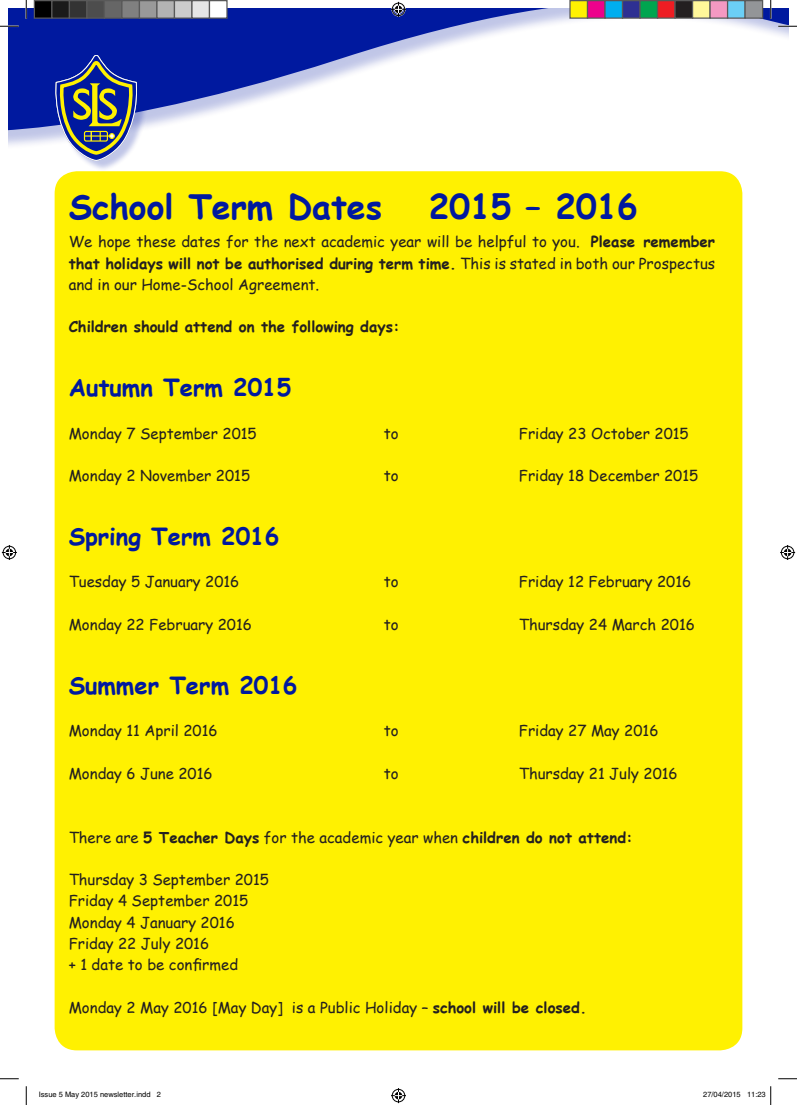
<style>
.page{position:relative;width:797px;height:1105px;background:#fff}
.page>*{position:absolute;margin:0;border:0;box-sizing:border-box;transform-origin:0 0}
.t1{font:700 33.75px "Comic Sans MS";color:#00199f}
.t2{font:700 23.75px "Comic Sans MS";color:#00199f}
.t3{font:15px/21.2px "Comic Sans MS";color:#231f20;text-align:justify}
.t4{font:700 15px "Comic Sans MS";color:#231f20}
.t5{font:7.5px "Helvetica";color:#000}
.s1{font-weight:700}
.s2{font-weight:400}
</style>
<div class="page">
<div style="left:55px;top:171px;width:687px;height:879px;background:#fff101;border-radius:22px"></div>
<svg style="left:9px;top:9px;width:779px;height:137px"></svg>
<div style="left:57px;top:57px;width:92px;height:116px;background:#00199f;opacity:.25"></div>
<svg style="left:56px;top:55px;width:81px;height:106px;background:#606c8c"></svg>
<svg style="left:0;top:25px;width:19px;height:2px"></svg>
<svg style="left:778px;top:25px;width:19px;height:2px"></svg>
<svg style="left:0;top:1078px;width:19px;height:1px"></svg>
<svg style="left:778px;top:1078px;width:19px;height:1px"></svg>
<svg style="left:25px;top:0;width:2px;height:19px"></svg>
<svg style="left:25px;top:1086px;width:2px;height:19px"></svg>
<svg style="left:770px;top:0;width:1px;height:19px"></svg>
<svg style="left:391px;top:2px;width:15px;height:15px"></svg>
<svg style="left:391px;top:1088px;width:15px;height:15px"></svg>
<svg style="left:2px;top:545px;width:15px;height:15px"></svg>
<svg style="left:780px;top:545px;width:15px;height:15px"></svg>
<div style="left:34px;top:1px;width:18px;height:17px;background:#000"></div>
<div style="left:34px;top:0;width:18px;height:19px;border:1px solid #595959"></div>
<div style="left:52px;top:1px;width:17px;height:17px;background:#1a1a1a"></div>
<div style="left:51px;top:0;width:19px;height:19px;border:1px solid #595959"></div>
<div style="left:69px;top:1px;width:18px;height:17px;background:#333"></div>
<div style="left:69px;top:0;width:19px;height:19px;border:1px solid #595959"></div>
<div style="left:87px;top:1px;width:17px;height:17px;background:#4d4d4d"></div>
<div style="left:86px;top:0;width:19px;height:19px;border:1px solid #595959"></div>
<div style="left:104px;top:1px;width:18px;height:17px;background:#666"></div>
<div style="left:104px;top:0;width:18px;height:19px;border:1px solid #595959"></div>
<div style="left:122px;top:1px;width:17px;height:17px;background:#808080"></div>
<div style="left:121px;top:0;width:19px;height:19px;border:1px solid #595959"></div>
<div style="left:139px;top:1px;width:18px;height:17px;background:#999"></div>
<div style="left:139px;top:0;width:19px;height:19px;border:1px solid #595959"></div>
<div style="left:157px;top:1px;width:17px;height:17px;background:#b3b3b3"></div>
<div style="left:156px;top:0;width:19px;height:19px;border:1px solid #595959"></div>
<div style="left:174px;top:1px;width:18px;height:17px;background:#ccc"></div>
<div style="left:174px;top:0;width:18px;height:19px;border:1px solid #595959"></div>
<div style="left:192px;top:1px;width:17px;height:17px;background:#e6e6e6"></div>
<div style="left:191px;top:0;width:19px;height:19px;border:1px solid #595959"></div>
<div style="left:209px;top:1px;width:18px;height:17px;background:#fff"></div>
<div style="left:209px;top:0;width:19px;height:19px;border:1px solid #595959"></div>
<div style="left:570px;top:1px;width:17px;height:17px;background:#fff101"></div>
<div style="left:569px;top:0;width:19px;height:19px;border:1px solid #595959"></div>
<div style="left:587px;top:1px;width:18px;height:17px;background:#ed028c"></div>
<div style="left:587px;top:0;width:18px;height:19px;border:1px solid #595959"></div>
<div style="left:605px;top:1px;width:17px;height:17px;background:#00aeef"></div>
<div style="left:604px;top:0;width:19px;height:19px;border:1px solid #595959"></div>
<div style="left:622px;top:1px;width:18px;height:17px;background:#2e3092"></div>
<div style="left:622px;top:0;width:18px;height:19px;border:1px solid #595959"></div>
<div style="left:640px;top:1px;width:17px;height:17px;background:#00a54f"></div>
<div style="left:639px;top:0;width:19px;height:19px;border:1px solid #595959"></div>
<div style="left:657px;top:1px;width:18px;height:17px;background:#ee1d23"></div>
<div style="left:657px;top:0;width:18px;height:19px;border:1px solid #595959"></div>
<div style="left:675px;top:1px;width:17px;height:17px;background:#231f20"></div>
<div style="left:674px;top:0;width:19px;height:19px;border:1px solid #595959"></div>
<div style="left:692px;top:1px;width:18px;height:17px;background:#fff79a"></div>
<div style="left:692px;top:0;width:18px;height:19px;border:1px solid #595959"></div>
<div style="left:710px;top:1px;width:17px;height:17px;background:#f499c2"></div>
<div style="left:709px;top:0;width:19px;height:19px;border:1px solid #595959"></div>
<div style="left:727px;top:1px;width:18px;height:17px;background:#6bcff6"></div>
<div style="left:727px;top:0;width:18px;height:19px;border:1px solid #595959"></div>
<div style="left:745px;top:1px;width:17px;height:17px;background:#939598"></div>
<div style="left:744px;top:0;width:19px;height:19px;border:1px solid #595959"></div>
<svg style="left:770px;top:1086px;width:1px;height:19px"></svg>
<h1 class="t1" style="left:69px;top:182px;width:315px">School Term Dates</h1>
<h1 class="t1" style="left:429px;top:182px;width:210px">2015 – 2016</h1>
<p class="t3" style="left:69px;top:231px;width:648px">We hope these dates for the next academic year will be helpful to you. <span class="s1">Please remember that holidays will not be authorised during term time.</span> This is stated in both our Prospectus and in our Home-School Agreement.</p>
<p class="t4" style="left:69px;top:316px;width:332px">Children should attend on the following days:</p>
<h2 class="t2" style="left:69px;top:370px;width:224px">Autumn Term 2015</h2>
<p class="t3" style="left:69px;top:422px;width:189px">Monday 7 September 2015</p>
<p class="t3" style="left:384px;top:422px;width:16px">to</p>
<p class="t3" style="left:519px;top:422px;width:171px">Friday 23 October 2015</p>
<p class="t3" style="left:69px;top:465px;width:183px">Monday 2 November 2015</p>
<p class="t3" style="left:384px;top:465px;width:16px">to</p>
<p class="t3" style="left:519px;top:465px;width:181px">Friday 18 December 2015</p>
<h2 class="t2" style="left:69px;top:519px;width:212px">Spring Term 2016</h2>
<p class="t3" style="left:69px;top:571px;width:172px">Tuesday 5 January 2016</p>
<p class="t3" style="left:384px;top:571px;width:16px">to</p>
<p class="t3" style="left:519px;top:571px;width:174px">Friday 12 February 2016</p>
<p class="t3" style="left:69px;top:613px;width:185px">Monday 22 February 2016</p>
<p class="t3" style="left:384px;top:613px;width:16px">to</p>
<p class="t3" style="left:519px;top:613px;width:177px">Thursday 24 March 2016</p>
<h2 class="t2" style="left:69px;top:668px;width:230px">Summer Term 2016</h2>
<p class="t3" style="left:69px;top:720px;width:150px">Monday 11 April 2016</p>
<p class="t3" style="left:384px;top:720px;width:16px">to</p>
<p class="t3" style="left:519px;top:720px;width:141px">Friday 27 May 2016</p>
<p class="t3" style="left:69px;top:762px;width:145px">Monday 6 June 2016</p>
<p class="t3" style="left:384px;top:762px;width:16px">to</p>
<p class="t3" style="left:519px;top:762px;width:160px">Thursday 21 July 2016</p>
<p class="t4" style="left:69px;top:826px;width:565px"><span class="s2">There are</span> 5 Teacher Days <span class="s2">for the academic year when</span> children do not attend:</p>
<p class="t3" style="left:69px;top:868px;width:202px;text-align:left">Thursday 3 September 2015<br>Friday 4 September 2015<br>Monday 4 January 2016<br>Friday 22 July 2016<br>+ 1 date to be confirmed</p>
<p class="t3" style="left:69px;top:996px;width:519px">Monday 2 May 2016 [May Day] is a Public Holiday – <span class="s1">school will be closed.</span></p>
<p class="t5" style="left:39px;top:1090px;width:124px">Issue 5 May 2015 newsletter.indd 2</p>
<p class="t5" style="left:703px;top:1090px;width:64px">27/04/2015 11:23</p>
</div>
